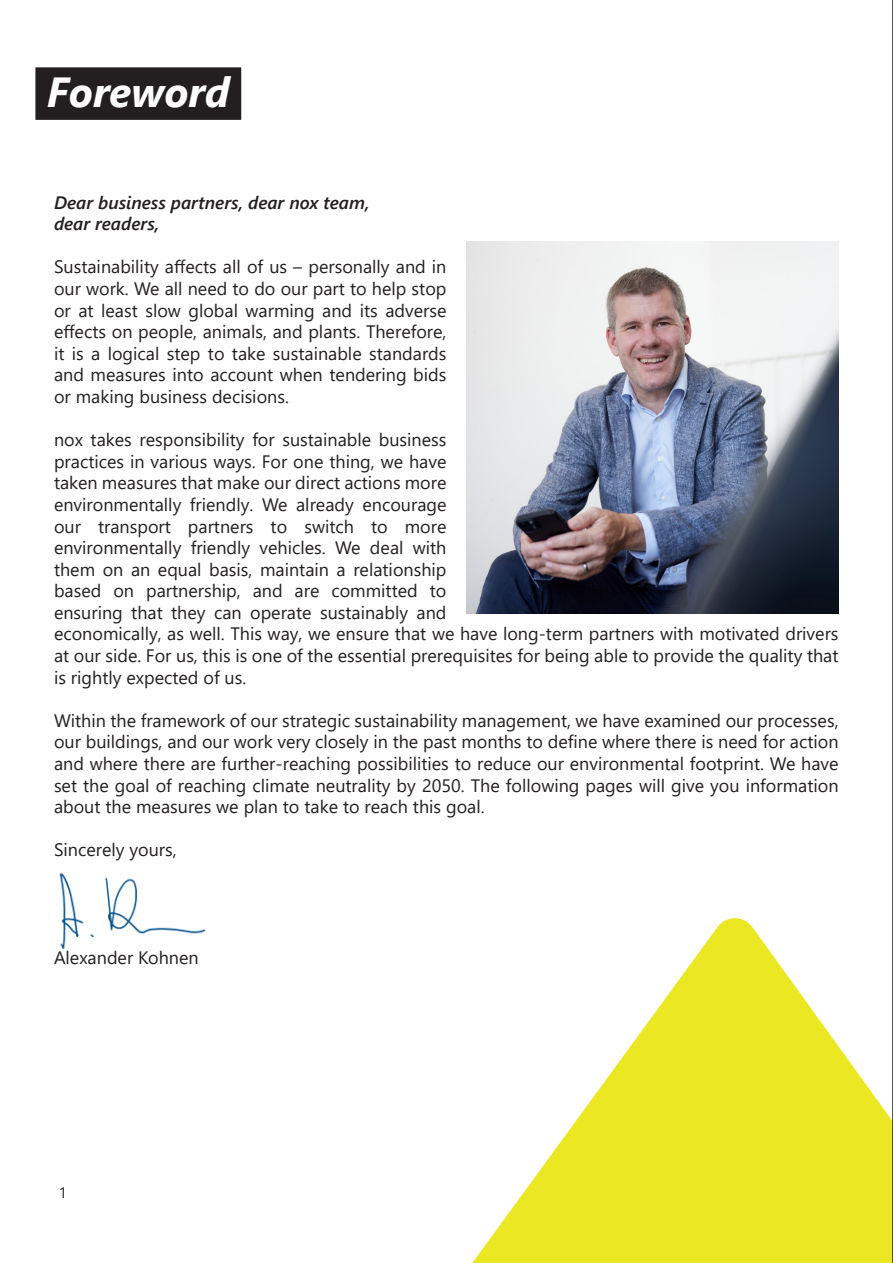
<style>
.page{position:relative;width:893px;height:1263px;background:#fff}
.page>*{position:absolute;margin:0;border:0;box-sizing:border-box;transform-origin:0 0}
.Absatzformat_1{font:italic 700 42px "Segoe UI";color:#fff}
.t1{font:18px/21.6px "Segoe UI";color:#231f20;text-align:justify}
.t2{font:italic 600 18px "Segoe UI";color:#231f20}
.t3{font:15px "Segoe UI";color:#231f20}
</style>
<div class="page">
<img style="left:59px;top:873px;width:147px;height:77px">
<svg style="left:472px;top:918px;width:420px;height:345px;fill:#ebe823"></svg>
<hr style="left:892px;top:0;width:1px;height:1263px;background:#231f20">
<div style="left:35px;top:67px;width:206px;height:53px;background:#231f20"></div>
<img style="left:467px;top:241px;width:372px;height:372px">
<p class="Absatzformat_1" style="left:47px;top:53px;width:184px">Foreword</p>
<p class="t2" style="left:54px;top:185px;width:317px">Dear business partners, dear nox team,</p>
<p class="t2" style="left:54px;top:207px;width:107px">dear readers,</p>
<p class="t1" style="left:54px;top:255px;width:394px">Sustainability affects all of us – personally and in our work. We all need to do our part to help stop or at least slow global warming and its adverse effects on people, animals, and plants. Therefore, it is a logical step to take sustainable standards and measures into account when tendering bids or making business decisions.</p>
<p class="t1" style="left:54px;top:427px;width:786px;text-align:left">nox takes responsibility for sustainable business<br>practices in various ways. For one thing, we have<br>taken measures that make our direct actions more<br>environmentally friendly. We already encourage<br>our transport partners to switch to more<br>environmentally friendly vehicles. We deal with<br>them on an equal basis, maintain a relationship<br>based on partnership, and are committed to<br>ensuring that they can operate sustainably and<br>economically, as well. This way, we ensure that we have long-term partners with motivated drivers at our side. For us, this is one of the essential prerequisites for being able to provide the quality that is rightly expected of us.</p>
<p class="t1" style="left:54px;top:708px;width:786px">Within the framework of our strategic sustainability management, we have examined our processes, our buildings, and our work very closely in the past months to define where there is need for action and where there are further-reaching possibilities to reduce our environmental footprint. We have set the goal of reaching climate neutrality by 2050. The following pages will give you information about the measures we plan to take to reach this goal.</p>
<p class="t1" style="left:54px;top:837px;width:124px">Sincerely yours,</p>
<p class="t1" style="left:54px;top:945px;width:146px">Alexander Kohnen</p>
<p class="t3" style="left:59px;top:1179px;width:10px">1</p>
</div>
